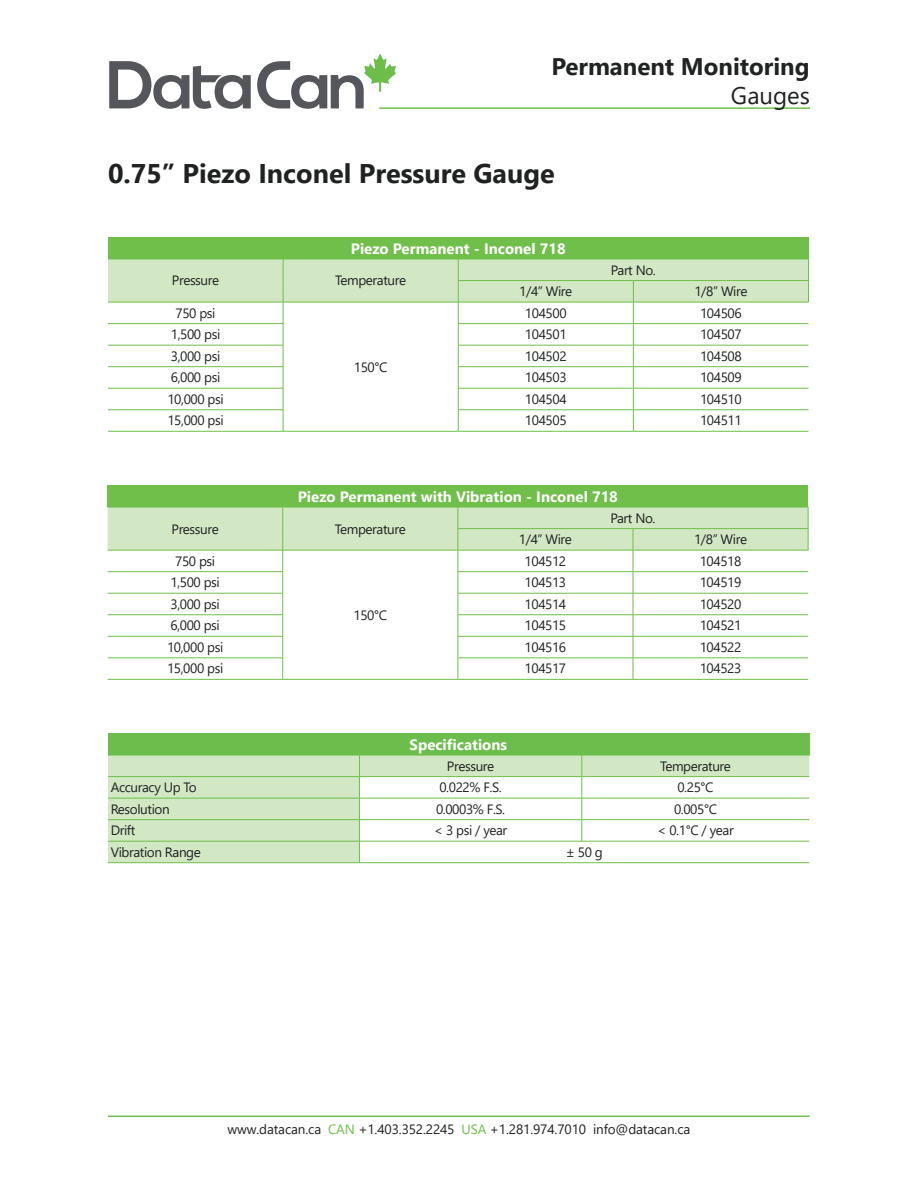
<style>
.page{position:relative;width:918px;height:1188px;background:#fff}
.page>*{position:absolute;margin:0;border:0;box-sizing:border-box;transform-origin:0 0}
.t1{font:700 27px "Segoe UI";color:#202222}
.t2{font:700 24px "Segoe UI";color:#212322}
.t3{font:24px "Segoe UI";color:#202222}
.t4{font:700 15px "Segoe UI";color:#fff}
.t5{font:13.5px "Segoe UI";letter-spacing:-.03em;color:#202222}
.t6{font:13.5px "Segoe UI";letter-spacing:-.01em;color:#231f20}
.s1{color:#6fbf4a}
</style>
<div class="page">
<hr style="left:379px;top:107px;width:431px;height:2px;background:#6fbf4a">
<svg style="left:109px;top:61px;width:142px;height:48px"></svg>
<svg style="left:257px;top:54px;width:139px;height:55px"></svg>
<hr style="left:108px;top:1116px;width:702px;height:1px;background:#6fbf4a">
<div style="left:108px;top:237px;width:700px;height:22px;background:#6fbf4a"></div>
<hr style="left:283px;top:431px;width:175px;height:1px;background:#6fbf4a">
<hr style="left:108px;top:431px;width:175px;height:1px;background:#6fbf4a">
<svg style="left:108px;top:259px;width:701px;height:172px"></svg>
<hr style="left:458px;top:431px;width:175px;height:1px;background:#6fbf4a">
<hr style="left:633px;top:431px;width:175px;height:1px;background:#6fbf4a">
<div style="left:108px;top:485px;width:700px;height:22px;background:#6fbf4a"></div>
<hr style="left:283px;top:679px;width:175px;height:1px;background:#6fbf4a">
<hr style="left:108px;top:679px;width:175px;height:1px;background:#6fbf4a">
<svg style="left:108px;top:507px;width:701px;height:172px"></svg>
<hr style="left:458px;top:679px;width:175px;height:1px;background:#6fbf4a">
<hr style="left:633px;top:679px;width:175px;height:1px;background:#6fbf4a">
<div style="left:108px;top:734px;width:701px;height:21px;background:#6bbe4c"></div>
<svg style="left:108px;top:756px;width:701px;height:106px"></svg>
<hr style="left:359px;top:776px;width:223px;height:1px;background:#6fbf4a">
<hr style="left:582px;top:776px;width:227px;height:1px;background:#6fbf4a">
<hr style="left:108px;top:798px;width:251px;height:1px;background:#6fbf4a">
<hr style="left:359px;top:798px;width:223px;height:1px;background:#6fbf4a">
<hr style="left:582px;top:798px;width:227px;height:1px;background:#6fbf4a">
<hr style="left:108px;top:819px;width:251px;height:1px;background:#6fbf4a">
<hr style="left:359px;top:819px;width:223px;height:1px;background:#6fbf4a">
<hr style="left:582px;top:819px;width:227px;height:1px;background:#6fbf4a">
<svg style="left:582px;top:756px;width:1px;height:85px"></svg>
<hr style="left:108px;top:841px;width:251px;height:1px;background:#6fbf4a">
<hr style="left:108px;top:862px;width:251px;height:1px;background:#6fbf4a">
<hr style="left:359px;top:755px;width:223px;height:1px;background:#6fbf4a">
<hr style="left:582px;top:755px;width:228px;height:1px;background:#6fbf4a">
<hr style="left:108px;top:755px;width:251px;height:1px;background:#6fbf4a">
<hr style="left:808px;top:734px;width:2px;height:21px;background:#6fbf4a">
<hr style="left:108px;top:776px;width:251px;height:1px;background:#6fbf4a">
<hr style="left:359px;top:841px;width:223px;height:1px;background:#6fbf4a">
<svg style="left:359px;top:755px;width:1px;height:107px"></svg>
<hr style="left:582px;top:841px;width:227px;height:1px;background:#6fbf4a">
<hr style="left:359px;top:862px;width:223px;height:1px;background:#6fbf4a">
<hr style="left:582px;top:862px;width:227px;height:1px;background:#6fbf4a">
<p class="t2" style="left:551px;top:44px;width:260px">Permanent Monitoring</p>
<p class="t1" style="left:108px;top:148px;width:448px">0.75” Piezo Inconel Pressure Gauge</p>
<p class="t4" style="left:351px;top:234px;width:216px">Piezo Permanent - Inconel 718</p>
<p class="t3" style="left:731px;top:73px;width:81px">Gauges</p>
<p class="t5" style="left:172px;top:268px;width:49px">Pressure</p>
<p class="t5" style="left:335px;top:268px;width:72px">Temperature</p>
<p class="t5" style="left:176px;top:300px;width:42px">750 psi</p>
<p class="t5" style="left:611px;top:257px;width:47px">Part No.</p>
<p class="t5" style="left:519px;top:279px;width:55px">1/4” Wire</p>
<p class="t5" style="left:694px;top:279px;width:55px">1/8” Wire</p>
<p class="t5" style="left:525px;top:300px;width:43px">104500</p>
<p class="t5" style="left:700px;top:300px;width:43px">104506</p>
<p class="t5" style="left:171px;top:322px;width:51px">1,500 psi</p>
<p class="t5" style="left:525px;top:322px;width:43px">104501</p>
<p class="t5" style="left:700px;top:322px;width:43px">104507</p>
<p class="t5" style="left:171px;top:343px;width:51px">3,000 psi</p>
<p class="t5" style="left:525px;top:343px;width:43px">104502</p>
<p class="t5" style="left:700px;top:343px;width:43px">104508</p>
<p class="t5" style="left:171px;top:365px;width:51px">6,000 psi</p>
<p class="t5" style="left:525px;top:365px;width:43px">104503</p>
<p class="t5" style="left:700px;top:365px;width:43px">104509</p>
<p class="t5" style="left:167px;top:386px;width:58px">10,000 psi</p>
<p class="t5" style="left:525px;top:386px;width:43px">104504</p>
<p class="t5" style="left:700px;top:386px;width:43px">104510</p>
<p class="t5" style="left:167px;top:408px;width:58px">15,000 psi</p>
<p class="t5" style="left:525px;top:408px;width:43px">104505</p>
<p class="t5" style="left:700px;top:408px;width:43px">104511</p>
<p class="t5" style="left:354px;top:354px;width:35px">150°C</p>
<p class="t4" style="left:298px;top:482px;width:322px">Piezo Permanent with Vibration - Inconel 718</p>
<p class="t5" style="left:172px;top:516px;width:49px">Pressure</p>
<p class="t5" style="left:335px;top:516px;width:72px">Temperature</p>
<p class="t5" style="left:175px;top:548px;width:42px">750 psi</p>
<p class="t5" style="left:610px;top:505px;width:47px">Part No.</p>
<p class="t5" style="left:519px;top:527px;width:55px">1/4” Wire</p>
<p class="t5" style="left:694px;top:527px;width:55px">1/8” Wire</p>
<p class="t5" style="left:525px;top:548px;width:43px">104512</p>
<p class="t5" style="left:700px;top:548px;width:43px">104518</p>
<p class="t5" style="left:170px;top:570px;width:51px">1,500 psi</p>
<p class="t5" style="left:525px;top:570px;width:43px">104513</p>
<p class="t5" style="left:700px;top:570px;width:43px">104519</p>
<p class="t5" style="left:170px;top:591px;width:51px">3,000 psi</p>
<p class="t5" style="left:525px;top:591px;width:43px">104514</p>
<p class="t5" style="left:700px;top:591px;width:43px">104520</p>
<p class="t5" style="left:170px;top:613px;width:51px">6,000 psi</p>
<p class="t5" style="left:525px;top:613px;width:43px">104515</p>
<p class="t5" style="left:700px;top:613px;width:43px">104521</p>
<p class="t5" style="left:167px;top:634px;width:58px">10,000 psi</p>
<p class="t5" style="left:525px;top:634px;width:43px">104516</p>
<p class="t5" style="left:700px;top:634px;width:43px">104522</p>
<p class="t5" style="left:167px;top:656px;width:58px">15,000 psi</p>
<p class="t5" style="left:525px;top:656px;width:43px">104517</p>
<p class="t5" style="left:700px;top:656px;width:43px">104523</p>
<p class="t5" style="left:353px;top:602px;width:35px">150°C</p>
<p class="t4" style="left:410px;top:730px;width:99px">Specifications</p>
<p class="t5" style="left:447px;top:753px;width:49px">Pressure</p>
<p class="t5" style="left:660px;top:753px;width:72px">Temperature</p>
<p class="t5" style="left:111px;top:775px;width:88px">Accuracy Up To</p>
<p class="t5" style="left:439px;top:775px;width:64px">0.022% F.S.</p>
<p class="t5" style="left:677px;top:775px;width:38px">0.25°C</p>
<p class="t5" style="left:111px;top:796px;width:61px">Resolution</p>
<p class="t5" style="left:436px;top:796px;width:71px">0.0003% F.S.</p>
<p class="t5" style="left:674px;top:796px;width:45px">0.005°C</p>
<p class="t5" style="left:111px;top:818px;width:26px">Drift</p>
<p class="t5" style="left:434px;top:818px;width:75px">&lt; 3 psi / year</p>
<p class="t5" style="left:657px;top:818px;width:78px">&lt; 0.1°C / year</p>
<p class="t5" style="left:111px;top:839px;width:92px">Vibration Range</p>
<p class="t5" style="left:566px;top:839px;width:39px">± 50 g</p>
<p class="t6" style="left:228px;top:1116px;width:464px">www.datacan.ca <span class="s1">CAN</span> +1.403.352.2245 <span class="s1">USA</span> +1.281.974.7010 info@datacan.ca</p>
</div>
